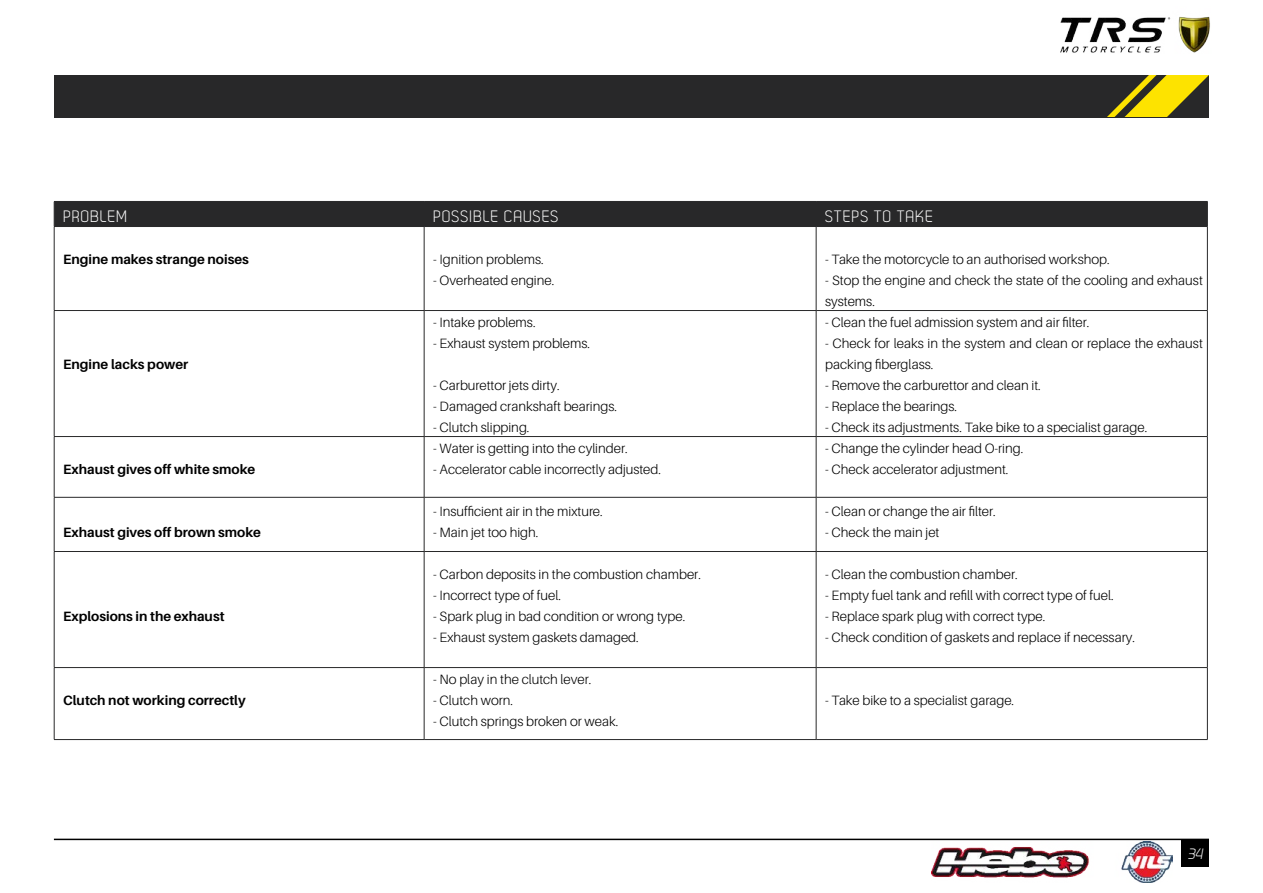
<style>
.page{position:relative;width:1263px;height:893px;background:#fff}
.page>*{position:absolute;margin:0;border:0;box-sizing:border-box;transform-origin:0 0}
.t1{font:16.5px "Dekar";letter-spacing:.06em;color:#fff}
.t2{font:italic 15px "Dekar";color:#fff}
.t3{font:300 13.5px/21px "Aileron";color:#000}
.t4{font:700 13.5px "Aileron";color:#000}
</style>
<div class="page">
<div style="left:1181px;top:839px;width:28px;height:28px;background:#000"></div>
<img style="left:931px;top:842px;width:242px;height:40px">
<img style="left:1060px;top:16px;width:150px;height:37px">
<div style="left:54px;top:75px;width:1155px;height:42px;background:#282829"></div>
<svg style="left:1107px;top:75px;width:102px;height:42px"></svg>
<hr style="left:54px;top:839px;width:1155px;height:1px;background:#000">
<div style="left:54px;top:201px;width:1154px;height:26px;background:#282829"></div>
<hr style="left:54px;top:226px;width:370px;height:1px;background:#282829">
<hr style="left:54px;top:227px;width:1px;height:83px;background:#282829">
<hr style="left:424px;top:226px;width:392px;height:1px;background:#282829">
<hr style="left:424px;top:227px;width:1px;height:83px;background:#282829">
<hr style="left:816px;top:226px;width:391px;height:1px;background:#282829">
<hr style="left:816px;top:227px;width:1px;height:83px;background:#282829">
<hr style="left:1207px;top:227px;width:1px;height:83px;background:#282829">
<hr style="left:54px;top:310px;width:370px;height:1px;background:#282829">
<hr style="left:54px;top:311px;width:1px;height:125px;background:#282829">
<hr style="left:424px;top:310px;width:392px;height:1px;background:#282829">
<hr style="left:424px;top:311px;width:1px;height:125px;background:#282829">
<hr style="left:816px;top:310px;width:391px;height:1px;background:#282829">
<hr style="left:816px;top:311px;width:1px;height:125px;background:#282829">
<hr style="left:1207px;top:311px;width:1px;height:125px;background:#282829">
<hr style="left:54px;top:436px;width:370px;height:1px;background:#282829">
<hr style="left:54px;top:437px;width:1px;height:60px;background:#282829">
<hr style="left:424px;top:436px;width:392px;height:1px;background:#282829">
<hr style="left:424px;top:437px;width:1px;height:60px;background:#282829">
<hr style="left:816px;top:436px;width:391px;height:1px;background:#282829">
<hr style="left:816px;top:437px;width:1px;height:60px;background:#282829">
<hr style="left:1207px;top:437px;width:1px;height:60px;background:#282829">
<hr style="left:54px;top:497px;width:370px;height:1px;background:#282829">
<hr style="left:54px;top:497px;width:1px;height:54px;background:#282829">
<hr style="left:424px;top:497px;width:392px;height:1px;background:#282829">
<hr style="left:424px;top:497px;width:1px;height:54px;background:#282829">
<hr style="left:816px;top:497px;width:391px;height:1px;background:#282829">
<hr style="left:816px;top:497px;width:1px;height:54px;background:#282829">
<hr style="left:1207px;top:497px;width:1px;height:54px;background:#282829">
<hr style="left:54px;top:551px;width:370px;height:1px;background:#282829">
<hr style="left:54px;top:552px;width:1px;height:115px;background:#282829">
<hr style="left:424px;top:551px;width:392px;height:1px;background:#282829">
<hr style="left:424px;top:552px;width:1px;height:115px;background:#282829">
<hr style="left:816px;top:551px;width:391px;height:1px;background:#282829">
<hr style="left:816px;top:552px;width:1px;height:115px;background:#282829">
<hr style="left:1207px;top:552px;width:1px;height:115px;background:#282829">
<hr style="left:54px;top:667px;width:370px;height:1px;background:#282829">
<hr style="left:54px;top:668px;width:1px;height:71px;background:#282829">
<hr style="left:424px;top:667px;width:392px;height:1px;background:#282829">
<hr style="left:424px;top:668px;width:1px;height:71px;background:#282829">
<hr style="left:816px;top:667px;width:391px;height:1px;background:#282829">
<hr style="left:816px;top:668px;width:1px;height:71px;background:#282829">
<hr style="left:1207px;top:668px;width:1px;height:71px;background:#282829">
<hr style="left:54px;top:739px;width:370px;height:1px;background:#282829">
<hr style="left:424px;top:739px;width:392px;height:1px;background:#282829">
<hr style="left:816px;top:739px;width:391px;height:1px;background:#282829">
<p class="t1" style="left:63px;top:208px;width:65px">PROBLEM</p>
<p class="t1" style="left:433px;top:208px;width:127px">POSSIBLE CAUSES</p>
<p class="t1" style="left:825px;top:208px;width:109px">STEPS TO TAKE</p>
<p class="t4" style="left:63px;top:252px;width:187px">Engine makes strange noises</p>
<p class="t3" style="left:433px;top:249px;width:112px">- Ignition problems.</p>
<p class="t3" style="left:433px;top:270px;width:123px">- Overheated engine.</p>
<p class="t3" style="left:825px;top:249px;width:286px">- Take the motorcycle to an authorised workshop.</p>
<p class="t3" style="left:825px;top:270px;width:379px">- Stop the engine and check the state of the cooling and exhaust systems.</p>
<p class="t4" style="left:63px;top:357px;width:127px">Engine lacks power</p>
<p class="t4" style="left:63px;top:462px;width:193px">Exhaust gives off white smoke</p>
<p class="t4" style="left:63px;top:525px;width:199px">Exhaust gives off brown smoke</p>
<p class="t4" style="left:63px;top:609px;width:163px">Explosions in the exhaust</p>
<p class="t4" style="left:63px;top:693px;width:184px">Clutch not working correctly</p>
<p class="t3" style="left:433px;top:312px;width:104px">- Intake problems.</p>
<p class="t3" style="left:433px;top:333px;width:159px">- Exhaust system problems.</p>
<p class="t3" style="left:433px;top:375px;width:128px">- Carburettor jets dirty.</p>
<p class="t3" style="left:433px;top:396px;width:185px">- Damaged crankshaft bearings.</p>
<p class="t3" style="left:433px;top:417px;width:98px">- Clutch slipping.</p>
<p class="t3" style="left:433px;top:438px;width:196px">- Water is getting into the cylinder.</p>
<p class="t3" style="left:433px;top:459px;width:229px">- Accelerator cable incorrectly adjusted.</p>
<p class="t3" style="left:433px;top:501px;width:171px">- Insufficient air in the mixture.</p>
<p class="t3" style="left:433px;top:522px;width:107px">- Main jet too high.</p>
<p class="t3" style="left:433px;top:564px;width:269px">- Carbon deposits in the combustion chamber.</p>
<p class="t3" style="left:433px;top:585px;width:129px">- Incorrect type of fuel.</p>
<p class="t3" style="left:433px;top:606px;width:254px">- Spark plug in bad condition or wrong type.</p>
<p class="t3" style="left:433px;top:627px;width:207px">- Exhaust system gaskets damaged.</p>
<p class="t3" style="left:433px;top:669px;width:160px">- No play in the clutch lever.</p>
<p class="t3" style="left:433px;top:690px;width:82px">- Clutch worn.</p>
<p class="t3" style="left:433px;top:711px;width:187px">- Clutch springs broken or weak.</p>
<p class="t3" style="left:825px;top:312px;width:266px">- Clean the fuel admission system and air filter.</p>
<p class="t3" style="left:825px;top:333px;width:379px">- Check for leaks in the system and clean or replace the exhaust packing fiberglass.</p>
<p class="t3" style="left:825px;top:375px;width:217px">- Remove the carburettor and clean it.</p>
<p class="t3" style="left:825px;top:396px;width:134px">- Replace the bearings.</p>
<p class="t3" style="left:825px;top:417px;width:324px">- Check its adjustments. Take bike to a specialist garage.</p>
<p class="t3" style="left:825px;top:438px;width:200px">- Change the cylinder head O-ring.</p>
<p class="t3" style="left:825px;top:459px;width:185px">- Check accelerator adjustment.</p>
<p class="t3" style="left:825px;top:501px;width:172px">- Clean or change the air filter.</p>
<p class="t3" style="left:825px;top:522px;width:116px">- Check the main jet</p>
<p class="t3" style="left:825px;top:564px;width:194px">- Clean the combustion chamber.</p>
<p class="t3" style="left:825px;top:585px;width:290px">- Empty fuel tank and refill with correct type of fuel.</p>
<p class="t3" style="left:825px;top:606px;width:222px">- Replace spark plug with correct type.</p>
<p class="t3" style="left:825px;top:627px;width:311px">- Check condition of gaskets and replace if necessary.</p>
<p class="t3" style="left:825px;top:690px;width:191px">- Take bike to a specialist garage.</p>
<p class="t2" style="left:1188px;top:846px;width:19px">34</p>
</div>
